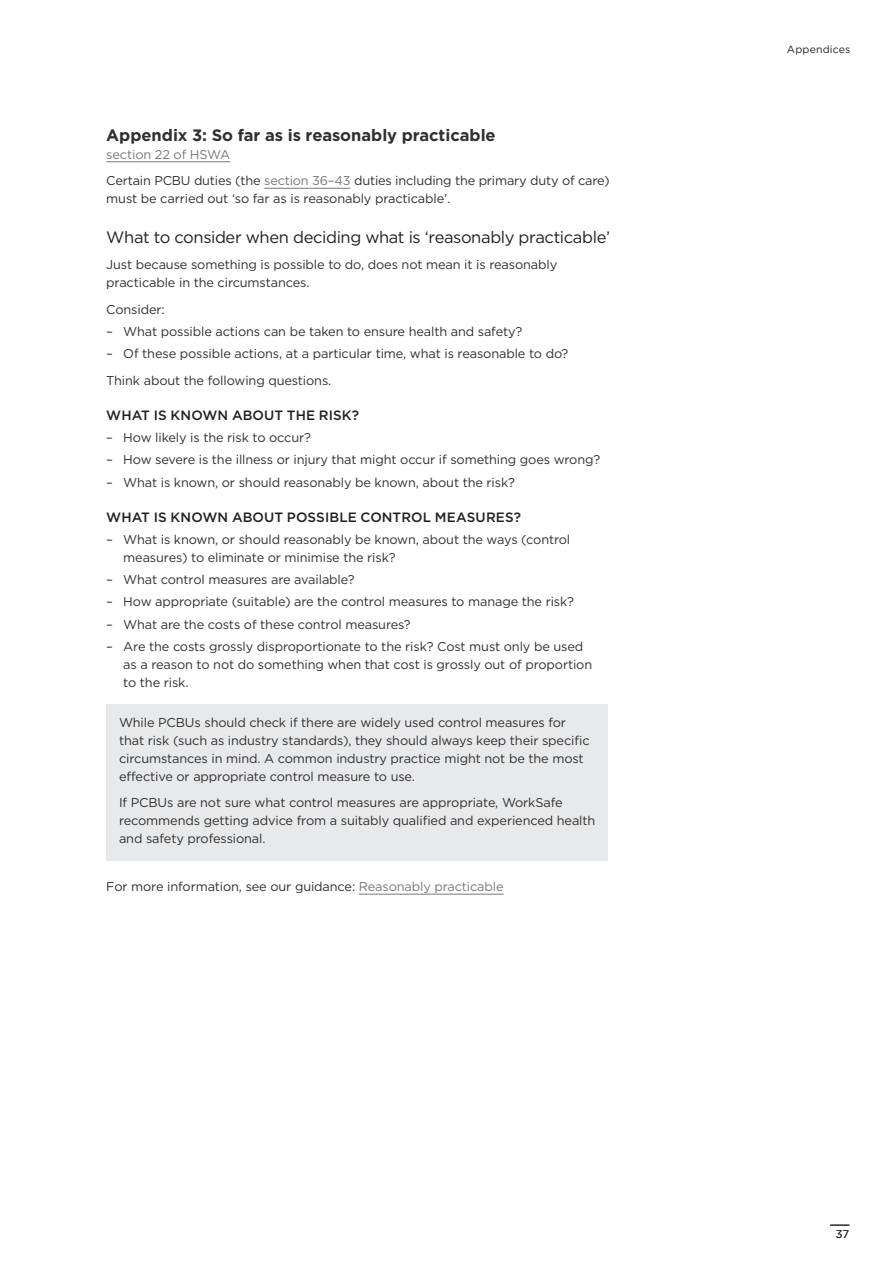
<style>
.page{position:relative;width:893px;height:1263px;background:#fff}
.page>*{position:absolute;margin:0;border:0;box-sizing:border-box;transform-origin:0 0}
.t1{font:16.5px "Gotham";letter-spacing:-.025em;color:#231f20}
.t2{font:700 16.5px "Gotham";color:#312f30}
.t3{font:500 13.5px "Gotham";letter-spacing:.005em;color:#231f20}
.body{font:12.75px/18px "Gotham";letter-spacing:-.01em;color:#312f30}
.body-2{font:12.75px "Gotham";letter-spacing:-.01em;color:#76787b}
.body_above_bullets{font:12.75px "Gotham";letter-spacing:-.01em;color:#312f30}
.t4{font:11.25px "Gotham";color:#312f30}
.t5{font:10.5px "Gotham";letter-spacing:.02em;color:#231f20}
.s1{color:#76787b}
</style>
<div class="page">
<hr style="left:106px;top:161px;width:124px;height:1px;background:#76787b">
<hr style="left:264px;top:188px;width:86px;height:1px;background:#76787b">
<hr style="left:359px;top:894px;width:145px;height:1px;background:#76787b">
<div style="left:106px;top:704px;width:502px;height:156px;background:#e8e9ea"></div>
<svg style="left:830px;top:1224px;width:19px;height:2px"></svg>
<h1 class="t2" style="left:106px;top:124px;width:391px">Appendix 3: So far as is reasonably practicable</h1>
<p class="body-2" style="left:106px;top:146px;width:125px">section 22 of HSWA</p>
<p class="body" style="left:106px;top:171px;width:505px">Certain PCBU duties (the <span class="s1">section 36–43</span> duties including the primary duty of care) must be carried out ‘so far as is reasonably practicable’.</p>
<h2 class="t1" style="left:106px;top:226px;width:505px">What to consider when deciding what is ‘reasonably practicable’</h2>
<p class="body" style="left:106px;top:255px;width:452px">Just because something is possible to do, does not mean it is reasonably practicable in the circumstances.</p>
<p class="body_above_bullets" style="left:106px;top:301px;width:60px">Consider:</p>
<p class="body" style="left:106px;top:322px;width:417px">– What possible actions can be taken to ensure health and safety?</p>
<p class="body" style="left:106px;top:345px;width:463px">– Of these possible actions, at a particular time, what is reasonable to do?</p>
<p class="body" style="left:106px;top:371px;width:227px">Think about the following questions.</p>
<h3 class="t3" style="left:106px;top:406px;width:254px">WHAT IS KNOWN ABOUT THE RISK?</h3>
<p class="body" style="left:106px;top:428px;width:206px">– How likely is the risk to occur?</p>
<p class="body" style="left:106px;top:451px;width:495px">– How severe is the illness or injury that might occur if something goes wrong?</p>
<p class="body" style="left:106px;top:473px;width:410px">– What is known, or should reasonably be known, about the risk?</p>
<h3 class="t3" style="left:106px;top:508px;width:416px">WHAT IS KNOWN ABOUT POSSIBLE CONTROL MEASURES?</h3>
<p class="body" style="left:123px;top:530px;width:448px;text-indent:-17px">– What is known, or should reasonably be known, about the ways (control measures) to eliminate or minimise the risk?</p>
<p class="body" style="left:106px;top:570px;width:250px">– What control measures are available?</p>
<p class="body" style="left:106px;top:593px;width:469px">– How appropriate (suitable) are the control measures to manage the risk?</p>
<p class="body" style="left:106px;top:615px;width:306px">– What are the costs of these control measures?</p>
<p class="body" style="left:123px;top:637px;width:470px;text-indent:-17px">– Are the costs grossly disproportionate to the risk? Cost must only be used as a reason to not do something when that cost is grossly out of proportion to the risk.</p>
<p class="body" style="left:119px;top:713px;width:472px">While PCBUs should check if there are widely used control measures for that risk (such as industry standards), they should always keep their specific circumstances in mind. A common industry practice might not be the most effective or appropriate control measure to use.</p>
<p class="body" style="left:119px;top:794px;width:478px">If PCBUs are not sure what control measures are appropriate, WorkSafe recommends getting advice from a suitably qualified and experienced health and safety professional.</p>
<p class="body" style="left:106px;top:877px;width:399px">For more information, see our guidance: <span class="s1">Reasonably practicable</span></p>
<p class="t5" style="left:787px;top:43px;width:65px">Appendices</p>
<p class="t4" style="left:836px;top:1227px;width:15px">37</p>
</div>
